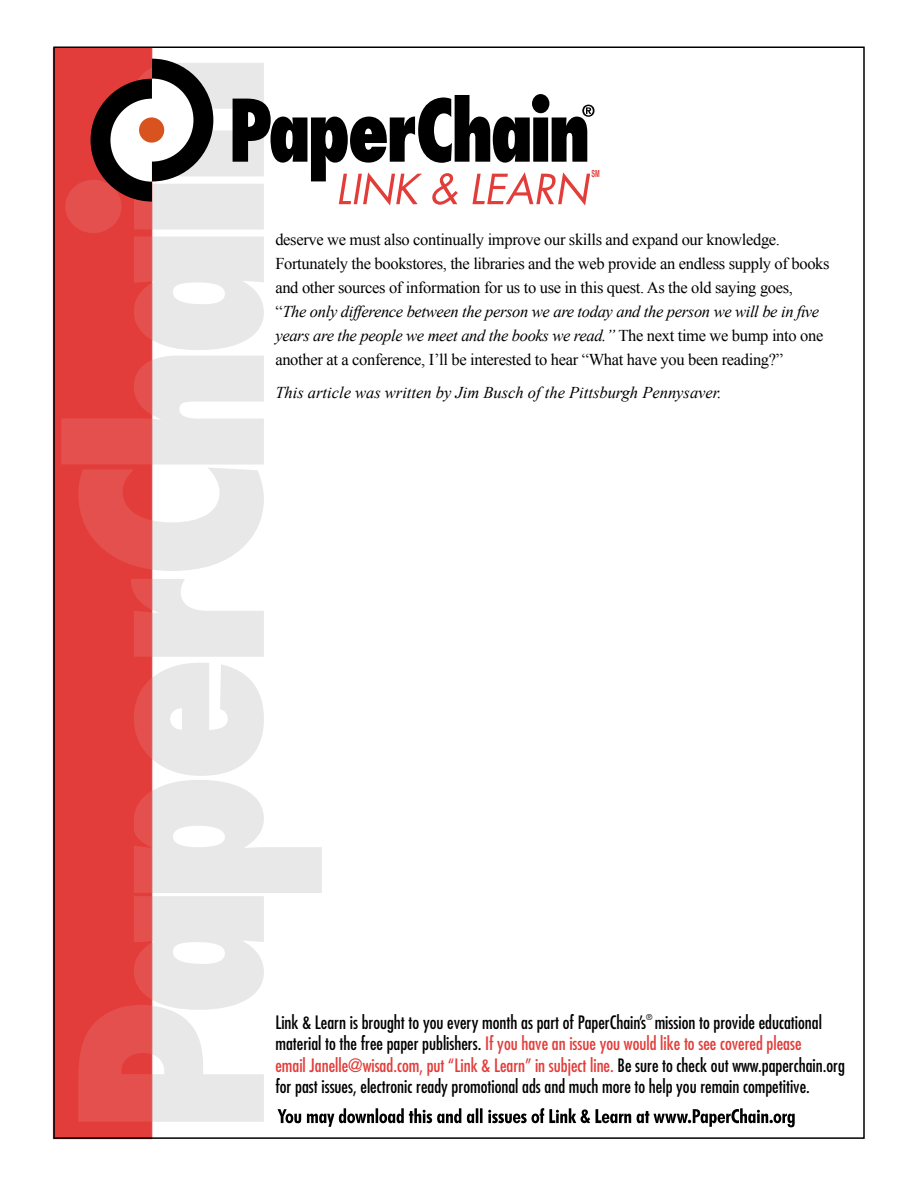
<style>
.page{position:relative;width:918px;height:1188px;background:#fff}
.page>*{position:absolute;margin:0;border:0;box-sizing:border-box;transform-origin:0 0}
.t1{font:condensed 18px/21.6px "Futura";color:#000}
.t2{font:16.5px/24px "Times New Roman";letter-spacing:-.02em;color:#000}
.t3{font:italic 16.5px "Times New Roman";color:#000}
.t4{font:700 9.75px "Arial Narrow";color:#e23d3a;scale:.7 1}
.t5{font:condensed 7.8px "Futura";color:#000}
.s1{font-style:italic}
.s2{color:#e23d3a}
</style>
<div class="page">
<div style="left:53px;top:48px;width:99px;height:1091px;background:#e23d3a"></div>
<svg style="left:61px;top:63px;width:261px;height:1059px"></svg>
<svg style="left:91px;top:59px;width:122px;height:143px"></svg>
<div style="left:139px;top:117px;width:25px;height:26px;background:#d9531e;border-radius:50%"></div>
<svg style="left:233px;top:94px;width:362px;height:112px"></svg>
<svg style="left:278px;top:1108px;width:517px;height:19px"></svg>
<p class="t4" style="left:591px;top:168px;width:14px">SM</p>
<p class="t2" style="left:275px;top:227px;width:556px">deserve we must also continually improve our skills and expand our knowledge.<br>Fortunately the bookstores, the libraries and the web provide an endless supply of books and other sources of information for us to use in this quest. As the old saying goes,<br>“<span class="s1">The only difference between the person we are today and the person we will be in five years are the people we meet and the books we read.”</span> The next time we bump into one another at a conference, I’ll be interested to hear “What have you been reading?”</p>
<p class="t3" style="left:275px;top:381px;width:448px">This article was written by Jim Busch of the Pittsburgh Pennysaver.</p>
<p class="t1" style="left:275px;top:1011px;width:372px">Link &amp; Learn is brought to you every month as part of PaperChain’s</p>
<p class="t5" style="left:646px;top:1012px;width:8px">®</p>
<p class="t1" style="left:275px;top:1011px;width:571px;text-indent:379px">mission to provide educational material to the free paper publishers. <span class="s2">If you have an issue you would like to see covered please<br>email Janelle@wisad.com, put “Link &amp; Learn” in subject line.</span> Be sure to check out www.paperchain.org for past issues, electronic ready promotional ads and much more to help you remain competitive.</p>
</div>
